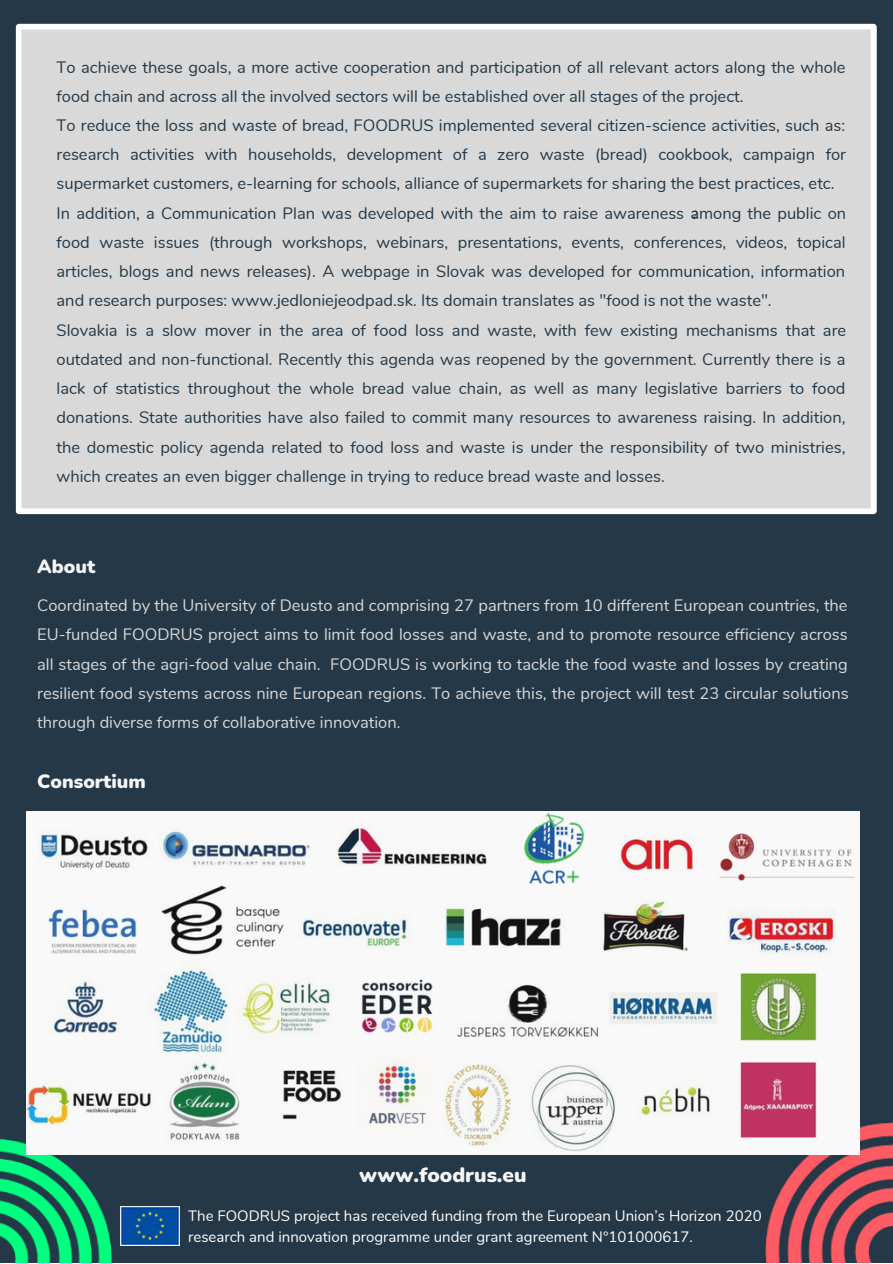
<style>
.page{position:relative;width:893px;height:1264px;background:#fff}
.page>*{position:absolute;margin:0;border:0;box-sizing:border-box;transform-origin:0 0}
.t1{font:900 20.7px "Nunito";color:#f6f6f7}
.t2{font:900 19.2px "Nunito";color:#f6f6f7}
.t3{font:16.5px/29.2px "Nunito";color:#243847}
.t4{font:16.5px/29.2px "Nunito";color:#d9d9d9;text-align:justify}
.t5{font:15px/20.2px "Nunito";color:#fff}
.t6{font:10.5px "Nunito";color:#243847}
</style>
<div class="page">
<div style="left:0;top:0;width:892px;height:1262px;background:#243847"></div>
<div style="left:16px;top:24px;width:860px;height:490px;background:#d9d9d9"></div>
<img style="left:765px;top:1122px;width:127px;height:140px">
<img style="left:0;top:1138px;width:111px;height:124px">
<img style="left:27px;top:811px;width:832px;height:343px">
<img style="left:121px;top:1206px;width:58px;height:39px">
<p class="t3" style="left:57px;top:52px;width:791px">To achieve these goals, a more active cooperation and participation of all relevant actors along the whole food chain and across all the involved sectors will be established over all stages of the project.<br>To reduce the loss and waste of bread, FOODRUS implemented several citizen-science activities, such as: research activities with households, development of a zero waste (bread) cookbook, campaign for supermarket customers, e-learning for schools, alliance of supermarkets for sharing the best practices, etc.<br>In addition, a Communication Plan was developed with the aim to raise awareness among the public on food waste issues (through workshops, webinars, presentations, events, conferences, videos, topical articles, blogs and news releases). A webpage in Slovak was developed for communication, information and research purposes: www.jedloniejeodpad.sk. Its domain translates as "food is not the waste".<br>Slovakia is a slow mover in the area of food loss and waste, with few existing mechanisms that are outdated and non-functional. Recently this agenda was reopened by the government. Currently there is a lack of statistics throughout the whole bread value chain, as well as many legislative barriers to food donations. State authorities have also failed to commit many resources to awareness raising. In addition, the domestic policy agenda related to food loss and waste is under the responsibility of two ministries, which creates an even bigger challenge in trying to reduce bread waste and losses.</p>
<p class="t6" style="left:692px;top:207px;width:8px">2</p>
<p class="t2" style="left:37px;top:553px;width:59px">About</p>
<p class="t4" style="left:37px;top:591px;width:812px">Coordinated by the University of Deusto and comprising 27 partners from 10 different European countries, the EU-funded FOODRUS project aims to limit food losses and waste, and to promote resource efficiency across all stages of the agri-food value chain. FOODRUS is working to tackle the food waste and losses by creating resilient food systems across nine European regions. To achieve this, the project will test 23 circular solutions through diverse forms of collaborative innovation.</p>
<p class="t2" style="left:37px;top:768px;width:110px">Consortium</p>
<p class="t1" style="left:359px;top:1161px;width:169px">www.foodrus.eu</p>
<p class="t5" style="left:188px;top:1206px;width:575px">The FOODRUS project has received funding from the European Union’s Horizon 2020 research and innovation programme under grant agreement N°101000617.</p>
</div>
